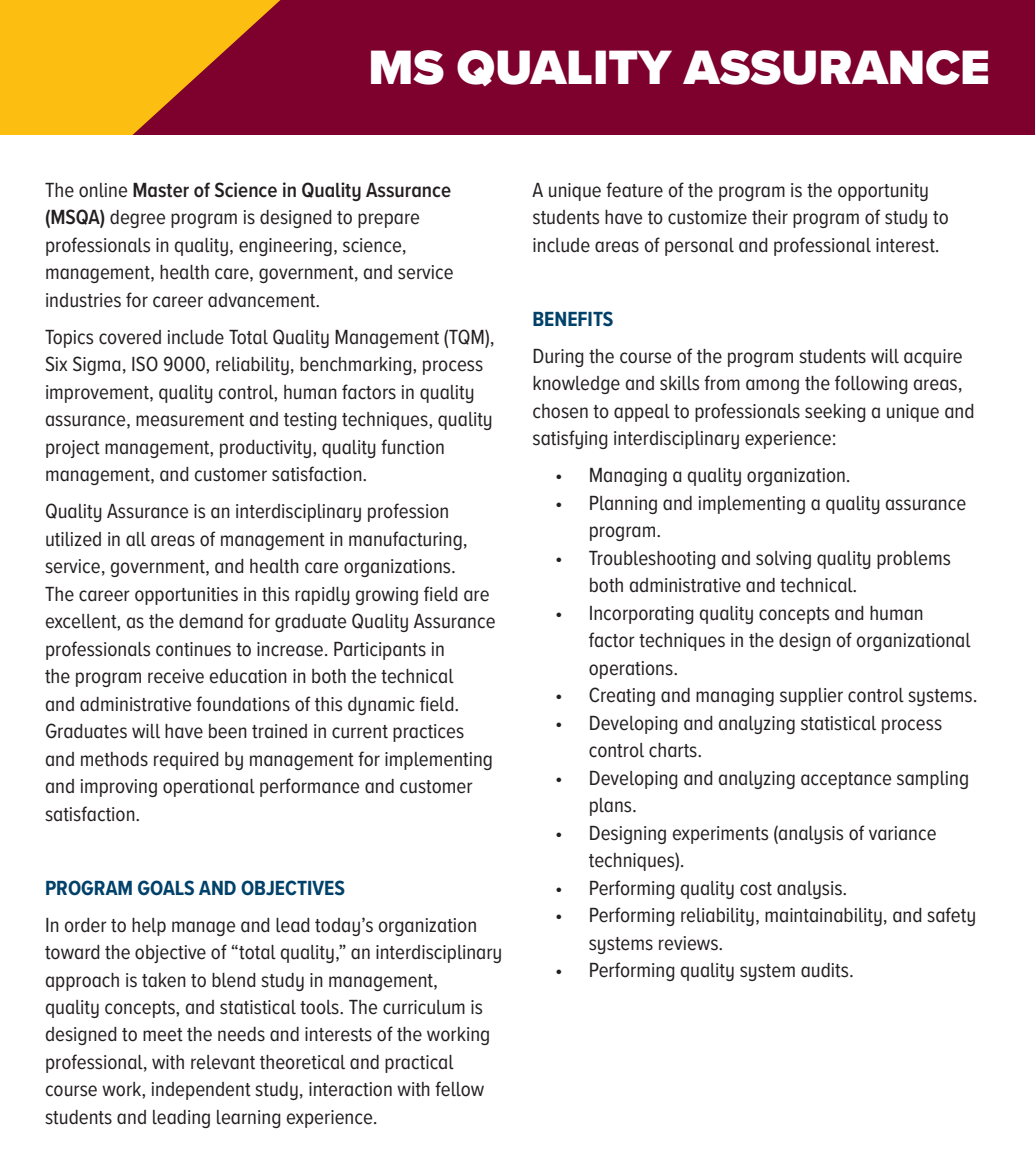
<style>
.page{position:relative;width:1035px;height:1170px;background:#fff}
.page>*{position:absolute;margin:0;border:0;box-sizing:border-box;transform-origin:0 0}
.t1{font:900 50px "Proxima Nova";color:#fff}
.t2{font:21.25px/27.5px "Proxima Nova A Cond";color:#231f20}
.t3{font:700 21.25px "Proxima Nova A Cond";color:#00416a}
.s1{font-weight:600}
</style>
<div class="page">
<div style="left:0;top:0;width:1035px;height:135px;background:#7d002d"></div>
<svg style="left:0;top:0;width:280px;height:135px"></svg>
<h1 class="t1" style="left:369px;top:38px;width:623px">MS QUALITY ASSURANCE</h1>
<p class="t2" style="left:45px;top:176px;width:410px">The online <span class="s1">Master of Science in Quality Assurance (MSQA)</span> degree program is designed to prepare professionals in quality, engineering, science, management, health care, government, and service industries for career advancement.</p>
<p class="t2" style="left:45px;top:323px;width:451px">Topics covered include Total Quality Management (TQM), Six Sigma, ISO 9000, reliability, benchmarking, process improvement, quality control, human factors in quality assurance, measurement and testing techniques, quality project management, productivity, quality function management, and customer satisfaction.</p>
<p class="t2" style="left:45px;top:498px;width:452px">Quality Assurance is an interdisciplinary profession utilized in all areas of management in manufacturing, service, government, and health care organizations.<br>The career opportunities in this rapidly growing field are excellent, as the demand for graduate Quality Assurance professionals continues to increase. Participants in<br>the program receive education in both the technical<br>and administrative foundations of this dynamic field.<br>Graduates will have been trained in current practices and methods required by management for implementing and improving operational performance and customer satisfaction.</p>
<p class="t3" style="left:45px;top:875px;width:301px">PROGRAM GOALS AND OBJECTIVES</p>
<p class="t2" style="left:45px;top:911px;width:459px">In order to help manage and lead today’s organization toward the objective of “total quality,” an interdisciplinary approach is taken to blend study in management,<br>quality concepts, and statistical tools. The curriculum is designed to meet the needs and interests of the working professional, with relevant theoretical and practical course work, independent study, interaction with fellow students and leading learning experience.</p>
<p class="t2" style="left:532px;top:176px;width:418px">A unique feature of the program is the opportunity students have to customize their program of study to include areas of personal and professional interest.</p>
<p class="t3" style="left:532px;top:306px;width:83px">BENEFITS</p>
<p class="t2" style="left:532px;top:342px;width:444px">During the course of the program students will acquire knowledge and skills from among the following areas, chosen to appeal to professionals seeking a unique and satisfying interdisciplinary experience:</p>
<p class="t2" style="left:555px;top:462px;width:297px">• Managing a quality organization.</p>
<p class="t2" style="left:589px;top:489px;width:379px;text-indent:-34px">• Planning and implementing a quality assurance program.</p>
<p class="t2" style="left:589px;top:544px;width:364px;text-indent:-34px">• Troubleshooting and solving quality problems both administrative and technical.</p>
<p class="t2" style="left:589px;top:599px;width:383px;text-indent:-34px">• Incorporating quality concepts and human factor techniques in the design of organizational operations.</p>
<p class="t2" style="left:555px;top:682px;width:424px">• Creating and managing supplier control systems.</p>
<p class="t2" style="left:589px;top:709px;width:355px;text-indent:-34px">• Developing and analyzing statistical process control charts.</p>
<p class="t2" style="left:589px;top:764px;width:382px;text-indent:-34px">• Developing and analyzing acceptance sampling plans.</p>
<p class="t2" style="left:589px;top:819px;width:349px;text-indent:-34px">• Designing experiments (analysis of variance techniques).</p>
<p class="t2" style="left:555px;top:874px;width:294px">• Performing quality cost analysis.</p>
<p class="t2" style="left:589px;top:902px;width:389px;text-indent:-34px">• Performing reliability, maintainability, and safety systems reviews.</p>
<p class="t2" style="left:555px;top:957px;width:300px">• Performing quality system audits.</p>
</div>
